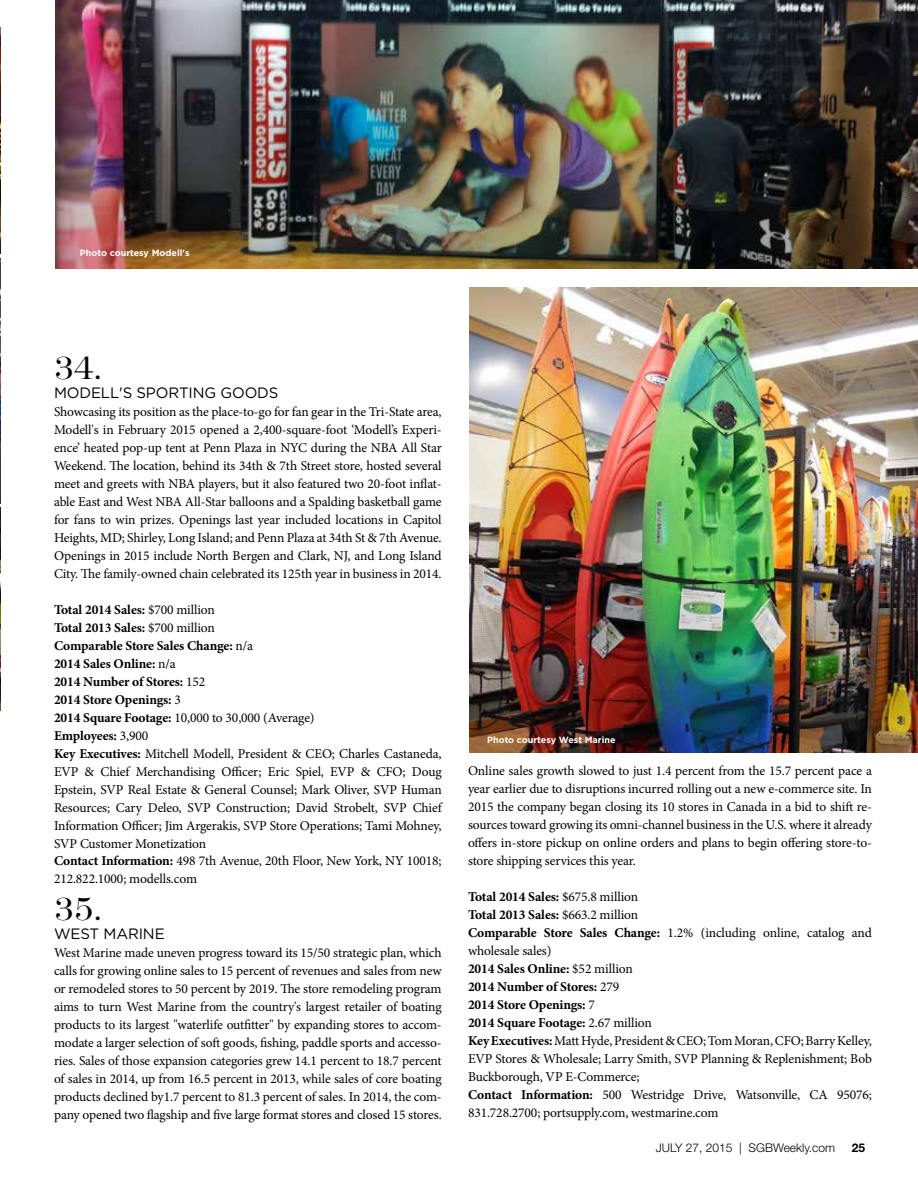
<style>
.page{position:relative;width:918px;height:1188px;background:#fff}
.page>*{position:absolute;margin:0;border:0;box-sizing:border-box;transform-origin:0 0}
.t1{font:300 33px "Modern No 216";color:#000}
.t2{font:15px "Gotham";letter-spacing:-.01em;color:#000}
.t3{font:13.5px/18px "Minion Pro";letter-spacing:-.01em;color:#000;text-align:justify}
.t4{font:300 12px "Helvetica Neue";color:#000}
.t5{font:700 12px "Helvetica Neue";color:#000}
.t6{font:700 9px "Gotham";color:#fff}
.s1{font-weight:700}
</style>
<div class="page">
<img style="left:0;top:27px;width:1px;height:227px">
<img style="left:0;top:258px;width:1px;height:245px">
<img style="left:0;top:508px;width:1px;height:202px">
<img style="left:55px;top:0;width:863px;height:268px">
<img style="left:470px;top:288px;width:448px;height:465px">
<p class="t6" style="left:80px;top:247px;width:111px">Photo courtesy Modell's</p>
<h1 class="t1" style="left:54px;top:349px;width:50px">34.</h1>
<p class="t2" style="left:54px;top:383px;width:226px">MODELL'S SPORTING GOODS</p>
<p class="t3" style="left:54px;top:402px;width:389px">Showcasing its position as the place-to-go for fan gear in the Tri-State area, Modell's in February 2015 opened a 2,400-square-foot ‘Modell’s Experi&shy;ence’ heated pop-up tent at Penn Plaza in NYC during the NBA All Star Weekend. The location, behind its 34th &amp; 7th Street store, hosted several meet and greets with NBA players, but it also featured two 20-foot inflat&shy;able East and West NBA All-Star balloons and a Spalding basketball game for fans to win prizes. Openings last year included locations in Capitol Heights, MD; Shirley, Long Island; and Penn Plaza at 34th St &amp; 7th Avenue.<br>Openings in 2015 include North Bergen and Clark, NJ, and Long Island City. The family-owned chain celebrated its 125th year in business in 2014.</p>
<p class="t3" style="left:54px;top:600px;width:389px;text-align:left"><span class="s1">Total 2014 Sales:</span> $700 million<br><span class="s1">Total 2013 Sales:</span> $700 million<br><span class="s1">Comparable Store Sales Change:</span> n/a<br><span class="s1">2014 Sales Online:</span> n/a<br><span class="s1">2014 Number of Stores:</span> 152<br><span class="s1">2014 Store Openings:</span> 3<br><span class="s1">2014 Square Footage:</span> 10,000 to 30,000 (Average)<br><span class="s1">Employees:</span> 3,900<br><span class="s1">Key Executives:</span> Mitchell Modell, President &amp; CEO; Charles Castaneda, EVP &amp; Chief Merchandising Officer; Eric Spiel, EVP &amp; CFO; Doug Epstein, SVP Real Estate &amp; General Counsel; Mark Oliver, SVP Human Resources; Cary Deleo, SVP Construction; David Strobelt, SVP Chief Information Officer; Jim Argerakis, SVP Store Operations; Tami Mohney, SVP Customer Monetization<br><span class="s1">Contact Information:</span> 498 7th Avenue, 20th Floor, New York, NY 10018; 212.822.1000; modells.com</p>
<h1 class="t1" style="left:54px;top:891px;width:50px">35.</h1>
<p class="t2" style="left:54px;top:924px;width:112px">WEST MARINE</p>
<p class="t3" style="left:54px;top:944px;width:389px">West Marine made uneven progress toward its 15/50 strategic plan, which calls for growing online sales to 15 percent of revenues and sales from new or remodeled stores to 50 percent by 2019. The store remodeling program aims to turn West Marine from the country's largest retailer of boating products to its largest "waterlife outfitter" by expanding stores to accom&shy;modate a larger selection of soft goods, fishing, paddle sports and accesso&shy;ries. Sales of those expansion categories grew 14.1 percent to 18.7 percent of sales in 2014, up from 16.5 percent in 2013, while sales of core boating products declined by1.7 percent to 81.3 percent of sales. In 2014, the com&shy;pany opened two flagship and five large format stores and closed 15 stores.</p>
<p class="t6" style="left:487px;top:734px;width:130px">Photo courtesy West Marine</p>
<p class="t3" style="left:468px;top:762px;width:405px">Online sales growth slowed to just 1.4 percent from the 15.7 percent pace a year earlier due to disruptions incurred rolling out a new e-commerce site. In 2015 the company began closing its 10 stores in Canada in a bid to shift re&shy;sources toward growing its omni-channel business in the U.S. where it already offers in-store pickup on online orders and plans to begin offering store-to&shy;store shipping services this year.</p>
<p class="t3" style="left:468px;top:888px;width:405px;text-align:left"><span class="s1">Total 2014 Sales:</span> $675.8 million<br><span class="s1">Total 2013 Sales:</span> $663.2 million<br><span class="s1">Comparable Store Sales Change:</span> 1.2% (including online, catalog and wholesale sales)<br><span class="s1">2014 Sales Online:</span> $52 million<br><span class="s1">2014 Number of Stores:</span> 279<br><span class="s1">2014 Store Openings:</span> 7<br><span class="s1">2014 Square Footage:</span> 2.67 million<br><span class="s1">Key Executives:</span> Matt Hyde, President &amp; CEO; Tom Moran, CFO; Barry Kelley, EVP Stores &amp; Wholesale; Larry Smith, SVP Planning &amp; Replenishment; Bob Buckborough, VP E-Commerce;<br><span class="s1">Contact Information:</span> 500 Westridge Drive, Watsonville, CA 95076; 831.728.2700; portsupply.com, westmarine.com</p>
<p class="t4" style="left:656px;top:1140px;width:181px">JULY 27, 2015 | SGBWeekly.com</p>
<p class="t5" style="left:852px;top:1140px;width:15px">25</p>
</div>
